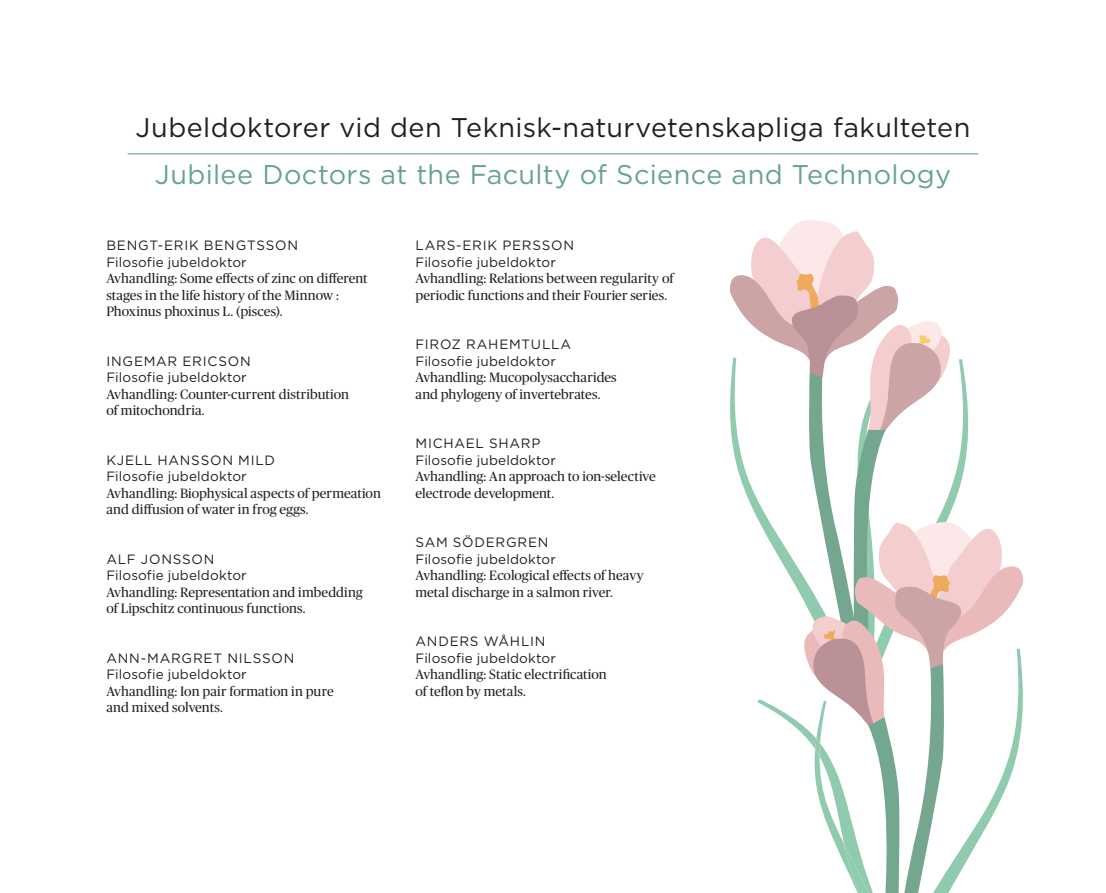
<style>
.page{position:relative;width:1106px;height:893px;background:#fff}
.page>*{position:absolute;margin:0;border:0;box-sizing:border-box;transform-origin:0 0}
.Huvudrubrik{font:27px "Gotham";letter-spacing:.015em;color:#231f20}
.t1{font:27px "Gotham";letter-spacing:.015em;color:#66a38e}
.Löptext{font:13.5px/16.5px "Publico";letter-spacing:.005em;color:#231f20}
.Rubrik_2__Titel{font:13.5px "Gotham";letter-spacing:.01em;color:#231f20}
.Rubrik_1_-_Namn_doktor_jubeldoktor{font:13.5px "Gotham";letter-spacing:.055em;color:#231f20}
</style>
<div class="page">
<svg style="left:729px;top:220px;width:294px;height:673px"></svg>
<hr style="left:128px;top:153px;width:850px;height:1px;background:#66a38e">
<h1 class="Huvudrubrik" style="left:136px;top:110px;width:836px">Jubeldoktorer vid den Teknisk-naturvetenskapliga fakulteten</h1>
<h1 class="t1" style="left:155px;top:157px;width:797px">Jubilee Doctors at the Faculty of Science and Technology</h1>
<h2 class="Rubrik_1_-_Namn_doktor_jubeldoktor" style="left:106px;top:237px;width:193px">BENGT-ERIK BENGTSSON</h2>
<h3 class="Rubrik_2__Titel" style="left:106px;top:253px;width:142px">Filosofie jubeldoktor</h3>
<p class="Löptext" style="left:106px;top:270px;width:263px">Avhandling: Some effects of zinc on different stages in the life history of the Minnow :<br>Phoxinus phoxinus L. (pisces).</p>
<h2 class="Rubrik_1_-_Namn_doktor_jubeldoktor" style="left:106px;top:352px;width:146px">INGEMAR ERICSON</h2>
<h3 class="Rubrik_2__Titel" style="left:106px;top:369px;width:142px">Filosofie jubeldoktor</h3>
<p class="Löptext" style="left:106px;top:386px;width:244px">Avhandling: Counter-current distribution of mitochondria.</p>
<h2 class="Rubrik_1_-_Namn_doktor_jubeldoktor" style="left:106px;top:451px;width:170px">KJELL HANSSON MILD</h2>
<h3 class="Rubrik_2__Titel" style="left:106px;top:468px;width:142px">Filosofie jubeldoktor</h3>
<p class="Löptext" style="left:106px;top:485px;width:276px">Avhandling: Biophysical aspects of permeation and diffusion of water in frog eggs.</p>
<h2 class="Rubrik_1_-_Namn_doktor_jubeldoktor" style="left:106px;top:550px;width:110px">ALF JONSSON</h2>
<h3 class="Rubrik_2__Titel" style="left:106px;top:567px;width:142px">Filosofie jubeldoktor</h3>
<p class="Löptext" style="left:106px;top:584px;width:258px">Avhandling: Representation and imbedding of Lipschitz continuous functions.</p>
<h2 class="Rubrik_1_-_Namn_doktor_jubeldoktor" style="left:106px;top:649px;width:190px">ANN-MARGRET NILSSON</h2>
<h3 class="Rubrik_2__Titel" style="left:106px;top:666px;width:142px">Filosofie jubeldoktor</h3>
<p class="Löptext" style="left:106px;top:683px;width:229px">Avhandling: Ion pair formation in pure and mixed solvents.</p>
<h2 class="Rubrik_1_-_Namn_doktor_jubeldoktor" style="left:415px;top:237px;width:160px">LARS-ERIK PERSSON</h2>
<h3 class="Rubrik_2__Titel" style="left:415px;top:253px;width:142px">Filosofie jubeldoktor</h3>
<p class="Löptext" style="left:415px;top:270px;width:259px">Avhandling: Relations between regularity of periodic functions and their Fourier series.</p>
<h2 class="Rubrik_1_-_Namn_doktor_jubeldoktor" style="left:415px;top:336px;width:157px">FIROZ RAHEMTULLA</h2>
<h3 class="Rubrik_2__Titel" style="left:415px;top:352px;width:142px">Filosofie jubeldoktor</h3>
<p class="Löptext" style="left:415px;top:369px;width:203px">Avhandling: Mucopolysaccharides and phylogeny of invertebrates.</p>
<h2 class="Rubrik_1_-_Namn_doktor_jubeldoktor" style="left:415px;top:435px;width:127px">MICHAEL SHARP</h2>
<h3 class="Rubrik_2__Titel" style="left:415px;top:451px;width:142px">Filosofie jubeldoktor</h3>
<p class="Löptext" style="left:415px;top:468px;width:242px">Avhandling: An approach to ion-selective electrode development.</p>
<h2 class="Rubrik_1_-_Namn_doktor_jubeldoktor" style="left:415px;top:534px;width:135px">SAM SÖDERGREN</h2>
<h3 class="Rubrik_2__Titel" style="left:415px;top:550px;width:142px">Filosofie jubeldoktor</h3>
<p class="Löptext" style="left:415px;top:567px;width:230px">Avhandling: Ecological effects of heavy metal discharge in a salmon river.</p>
<h2 class="Rubrik_1_-_Namn_doktor_jubeldoktor" style="left:415px;top:633px;width:131px">ANDERS WÅHLIN</h2>
<h3 class="Rubrik_2__Titel" style="left:415px;top:649px;width:142px">Filosofie jubeldoktor</h3>
<p class="Löptext" style="left:415px;top:666px;width:193px">Avhandling: Static electrification of teflon by metals.</p>
</div>
